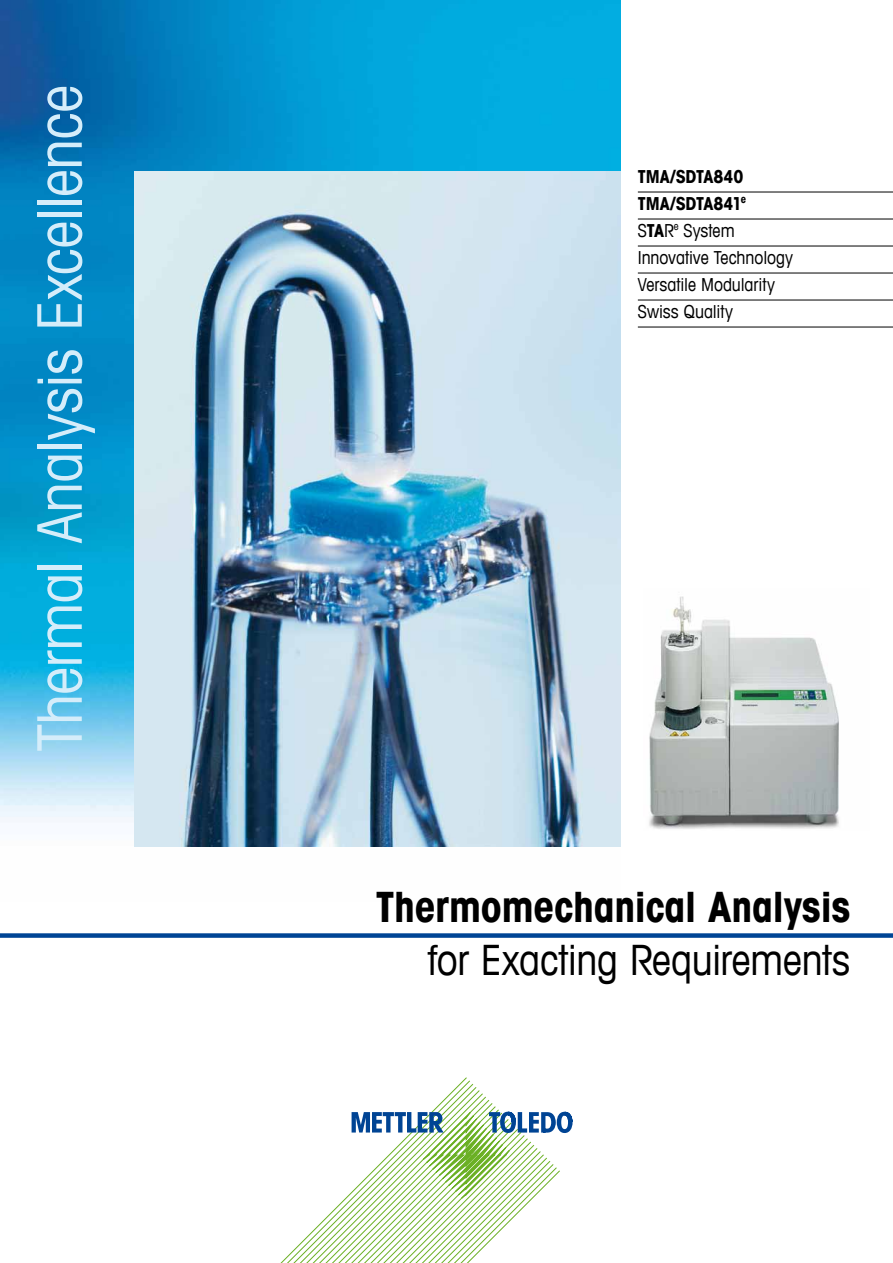
<style>
.page{position:relative;width:893px;height:1263px;background:#fff}
.page>*{position:absolute;margin:0;border:0;box-sizing:border-box;transform-origin:0 0}
.t1{font:condensed 61.5px "Avant Garde Com";letter-spacing:-.01em;color:#d5edfa}
.t2{font:700 condensed 42px "Avant Garde Com";letter-spacing:-.01em;color:#000}
.t3{font:condensed 42px "Avant Garde Com";letter-spacing:-.005em;color:#000}
.t4{font:condensed 18px/27px "Avant Garde Com";letter-spacing:-.005em;color:#000}
.s1{font-weight:700}
</style>
<div class="page">
<img style="left:0;top:0;width:621px;height:847px">
<div style="left:0;top:933px;width:893px;height:5px;background:#004595"></div>
<svg style="left:280px;top:1077px;width:252px;height:186px"></svg>
<svg style="left:352px;top:1111px;width:221px;height:88px"></svg>
<img style="left:649px;top:596px;width:190px;height:233px">
<img style="left:135px;top:171px;width:486px;height:675px">
<hr style="left:638px;top:192px;width:255px;height:1px;background:#000">
<hr style="left:638px;top:219px;width:255px;height:1px;background:#000">
<hr style="left:638px;top:246px;width:255px;height:1px;background:#000">
<hr style="left:638px;top:273px;width:255px;height:1px;background:#000">
<hr style="left:638px;top:300px;width:255px;height:1px;background:#000">
<hr style="left:638px;top:327px;width:255px;height:1px;background:#000">
<h1 class="t1" style="left:22px;top:751px;width:668px;rotate:-90deg">Thermal Analysis Excellence</h1>
<p class="t4" style="left:638px;top:163px;width:157px"><span class="s1">TMA/SDTA840<br>TMA/SDTA841</span><sup>e<br></sup>S<span class="s1">TA</span>R<sup>e</sup> System<br>Innovative Technology<br>Versatile Modularity<br>Swiss Quality</p>
<h2 class="t2" style="left:376px;top:880px;width:476px">Thermomechanical Analysis</h2>
<h2 class="t3" style="left:428px;top:934px;width:424px">for Exacting Requirements</h2>
</div>
